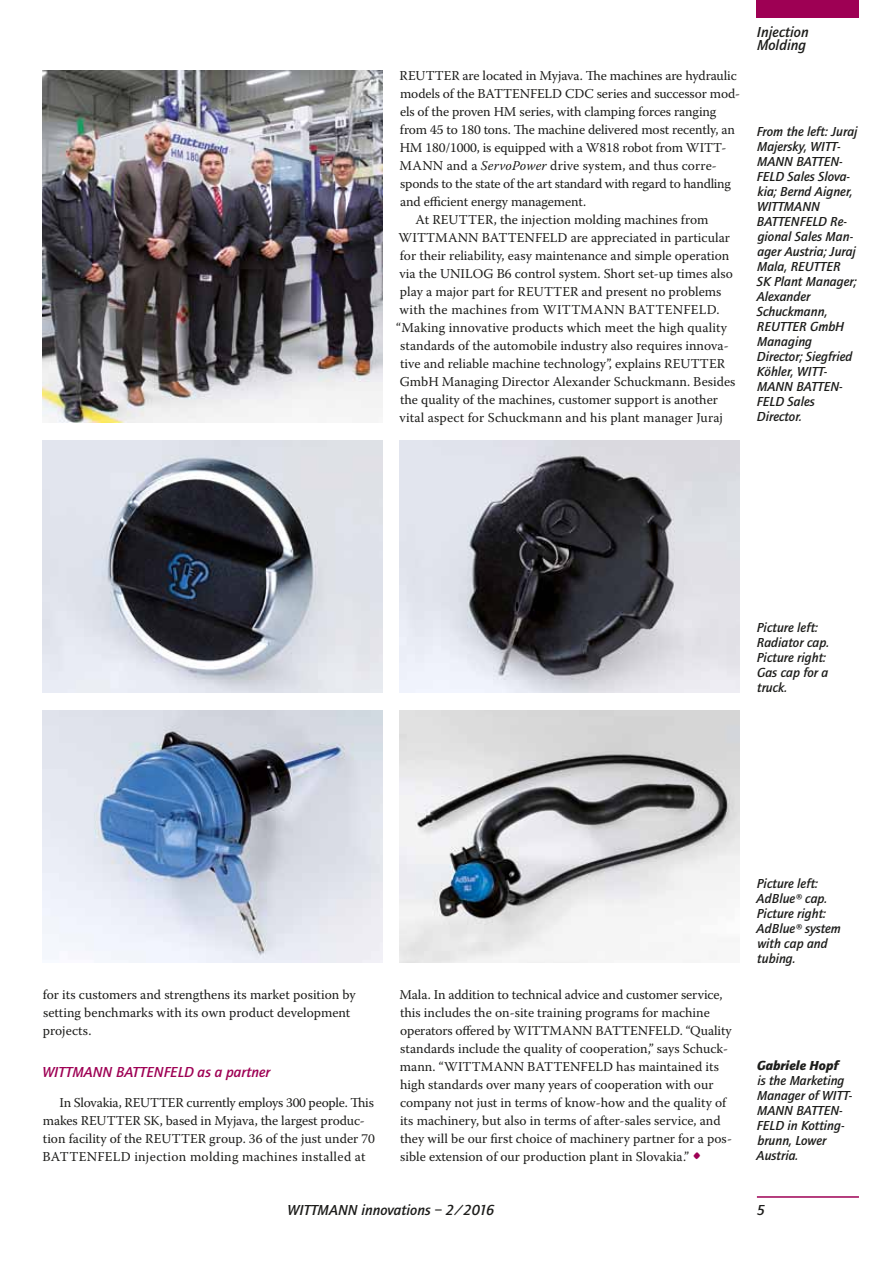
<style>
.page{position:relative;width:893px;height:1263px;background:#fff}
.page>*{position:absolute;margin:0;border:0;box-sizing:border-box;transform-origin:0 0}
.t1{font:italic 500 15px/13.5px "Quay Sans";color:#1d1d1b}
.t2{font:italic 500 15px "Quay Sans";color:#9e0054}
.t3{font:13.5px/18px "Warnock Pro";color:#1d1d1b}
.t4{font:italic 500 13.5px/15px "Quay Sans";color:#1d1d1b}
.t5{font:13.5px "Warnock Pro";letter-spacing:-.02em;color:#1d1d1b}
.t6{font:13.5px "Warnock Pro";letter-spacing:.02em;color:#1d1d1b}
.t7{font:italic 900 13.5px "Quay Sans";color:#1d1d1b}
.s1{font-style:italic}
.s2{font-size:24px;color:#9e0054}
</style>
<div class="page">
<div style="left:757px;top:0;width:102px;height:18px;background:#9e0054"></div>
<hr style="left:757px;top:1196px;width:102px;height:2px;background:#9e0054">
<img style="left:43px;top:710px;width:340px;height:253px">
<img style="left:43px;top:440px;width:340px;height:252px">
<img style="left:400px;top:440px;width:340px;height:252px">
<img style="left:400px;top:710px;width:340px;height:253px">
<img style="left:43px;top:71px;width:340px;height:351px">
<p class="t3" style="left:400px;top:66px;width:339px">REUTTER are located in Myjava. The machines are hydraulic</p>
<p class="t3" style="left:400px;top:84px;width:342px">models of the BATTENFELD CDC series and successor mod-</p>
<p class="t3" style="left:400px;top:102px;width:318px">els of the proven HM series, with clamping forces ranging</p>
<p class="t3" style="left:400px;top:120px;width:336px">from 45 to 180 tons. The machine delivered most recently, an</p>
<p class="t3" style="left:400px;top:138px;width:328px">HM 180/1000, is equipped with a W818 robot from WITT-</p>
<p class="t3" style="left:399px;top:156px;width:319px">MANN and a <span class="s1">ServoPower</span> drive system, and thus corre-</p>
<p class="t5" style="left:400px;top:175px;width:332px">sponds to the state of the art standard with regard to handling</p>
<p class="t3" style="left:400px;top:192px;width:187px">and efficient energy management.</p>
<p class="t3" style="left:416px;top:210px;width:295px">At REUTTER, the injection molding machines from</p>
<p class="t3" style="left:399px;top:228px;width:333px">WITTMANN BATTENFELD are appreciated in particular</p>
<p class="t3" style="left:400px;top:246px;width:331px">for their reliability, easy maintenance and simple operation</p>
<p class="t3" style="left:399px;top:264px;width:335px">via the UNILOG B6 control system. Short set-up times also</p>
<p class="t3" style="left:400px;top:282px;width:323px">play a major part for REUTTER and present no problems</p>
<p class="t6" style="left:400px;top:301px;width:322px">with the machines from WITTMANN BATTENFELD.</p>
<p class="t3" style="left:396px;top:318px;width:332px">“Making innovative products which meet the high quality</p>
<p class="t3" style="left:400px;top:336px;width:330px">standards of the automobile industry also requires innova-</p>
<p class="t3" style="left:400px;top:354px;width:327px">tive and reliable machine technology”, explains REUTTER</p>
<p class="t3" style="left:400px;top:372px;width:337px">GmbH Managing Director Alexander Schuckmann. Besides</p>
<p class="t3" style="left:400px;top:390px;width:319px">the quality of the machines, customer support is another</p>
<p class="t3" style="left:399px;top:408px;width:325px">vital aspect for Schuckmann and his plant manager Juraj</p>
<p class="t1" style="left:757px;top:25px;width:53px">Injection<br>Molding</p>
<p class="t4" style="left:757px;top:124px;width:102px">From the left: Juraj<br>Majersky, WITT-<br>MANN BATTEN-<br>FELD Sales Slova&shy;kia; Bernd Aigner,<br>WITTMANN<br>BATTENFELD Re&shy;gional Sales Man&shy;ager Austria; Juraj<br>Mala, REUTTER<br>SK Plant Manager;<br>Alexander<br>Schuckmann,<br>REUTTER GmbH<br>Managing<br>Director; Siegfried<br>Köhler, WITT-<br>MANN BATTEN-<br>FELD Sales<br>Director.</p>
<p class="t4" style="left:757px;top:620px;width:74px">Picture left:<br>Radiator cap.<br>Picture right:<br>Gas cap for a truck.</p>
<p class="t3" style="left:43px;top:985px;width:315px">for its customers and strengthens its market position by setting benchmarks with its own product development projects.</p>
<p class="t2" style="left:42px;top:1063px;width:229px">WITTMANN BATTENFELD as a partner</p>
<p class="t3" style="left:42px;top:1093px;width:334px;text-indent:17px">In Slovakia, REUTTER currently employs 300 people. This makes REUTTER SK, based in Myjava, the largest produc&shy;tion facility of the REUTTER group. 36 of the just under 70<br>BATTENFELD injection molding machines installed at</p>
<p class="t3" style="left:399px;top:985px;width:334px">Mala. In addition to technical advice and customer service, this includes the on-site training programs for machine operators offered by WITTMANN BATTENFELD. “Quality standards include the quality of cooperation,” says Schuck&shy;mann. “WITTMANN BATTENFELD has maintained its high standards over many years of cooperation with our company not just in terms of know-how and the quality of its machinery, but also in terms of after-sales service, and they will be our first choice of machinery partner for a pos&shy;sible extension of our production plant in Slovakia.” <span class="s2">•</span></p>
<p class="t4" style="left:757px;top:876px;width:86px">Picture left:<br>AdBlue® cap.<br>Picture right:<br>AdBlue® system with cap and tubing.</p>
<p class="t7" style="left:757px;top:1058px;width:83px">Gabriele Hopf</p>
<p class="t4" style="left:757px;top:1073px;width:97px">is the Marketing<br>Manager of WITT-<br>MANN BATTEN-<br>FELD in Kotting&shy;brunn, Lower<br>Austria.</p>
<p class="t1" style="left:288px;top:1203px;width:208px">WITTMANN innovations – 2/2016</p>
<p class="t1" style="left:757px;top:1203px;width:10px">5</p>
</div>
